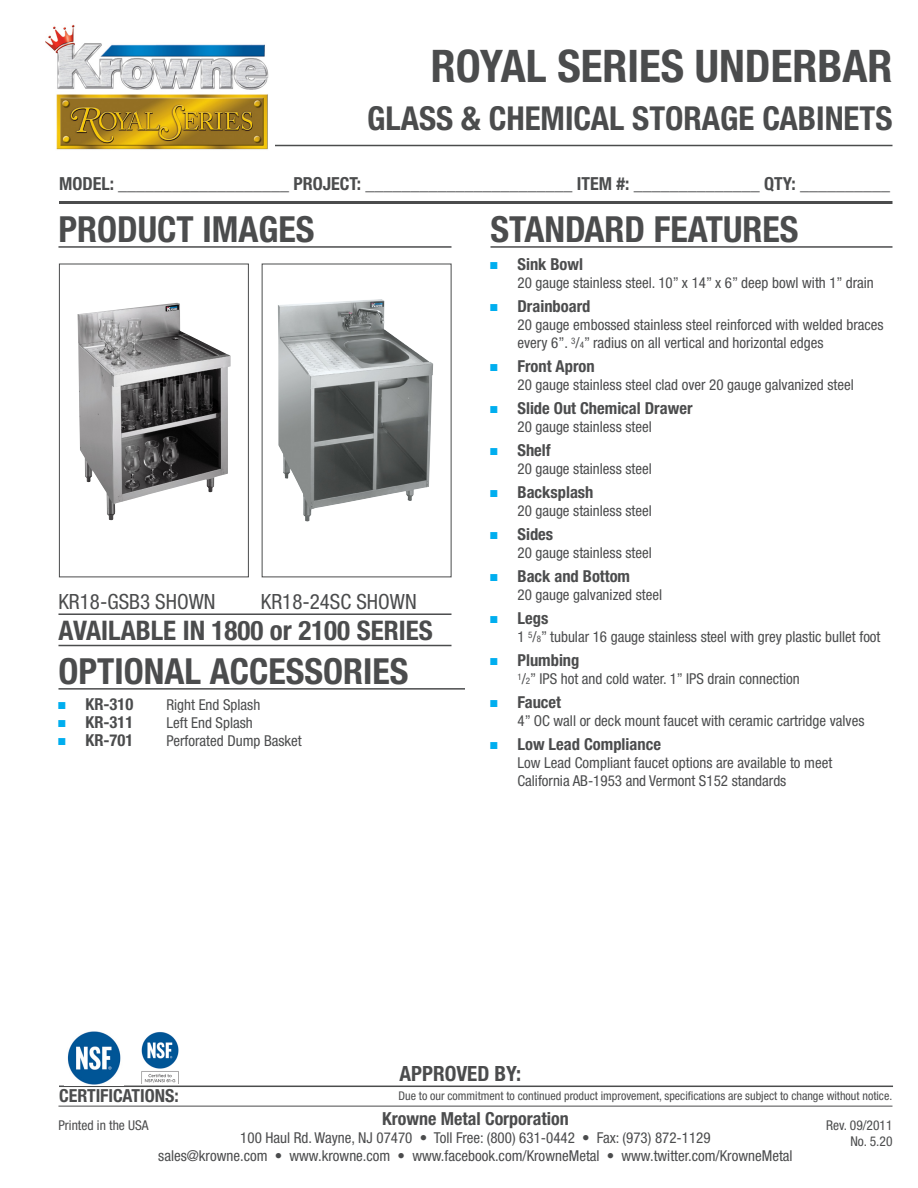
<style>
.page{position:relative;width:918px;height:1188px;background:#fff}
.page>*{position:absolute;margin:0;border:0;box-sizing:border-box;transform-origin:0 0}
.t1{font:700 condensed 45px "Helvetica Neue LT Std";color:#4b4c4d}
.t2{font:700 condensed 36px "Helvetica Neue LT Std";color:#4b4c4d}
.t3{font:700 condensed 33px "Helvetica Neue LT Std";color:#4b4c4d}
.t4{font:700 condensed 27px "Helvetica Neue LT Std";color:#4b4c4d}
.t5{font:condensed 21px "Helvetica Neue LT Std";color:#4b4c4d}
.t6{font:700 condensed 21px "Helvetica Neue LT Std";color:#4b4c4d}
.t7{font:700 condensed 18px "Helvetica Neue LT Std";color:#4b4c4d}
.t8{font:700 condensed 16.5px "Helvetica Neue LT Std";color:#4b4c4d}
.t9{font:condensed 15px/18px "Helvetica Neue LT Std";color:#4b4c4d}
.t10{font:condensed 13.5px "Helvetica Neue LT Std";color:#4b4c4d}
.t11{font:condensed 12px "Helvetica Neue LT Std";color:#4b4c4d}
.s1{font-family:"Arial Narrow";font-weight:400;font-stretch:normal;font-size:15px;color:#00aeef}
.s2{font-size:9px}
</style>
<div class="page">
<hr style="left:490px;top:246px;width:402px;height:2px;background:#4b4c4d">
<hr style="left:59px;top:1086px;width:834px;height:1px;background:#4b4c4d">
<hr style="left:58px;top:1106px;width:834px;height:1px;background:#4b4c4d">
<hr style="left:58px;top:145px;width:834px;height:1px;background:#4b4c4d">
<hr style="left:59px;top:201px;width:833px;height:3px;background:#4b4c4d">
<img style="left:67px;top:1031px;width:54px;height:54px">
<hr style="left:58px;top:246px;width:393px;height:2px;background:#4b4c4d">
<hr style="left:58px;top:613px;width:393px;height:2px;background:#4b4c4d">
<hr style="left:58px;top:645px;width:393px;height:1px;background:#4b4c4d">
<div style="left:59px;top:264px;width:190px;height:313px;border:1px solid #4b4c4d"></div>
<img style="left:78px;top:303px;width:153px;height:217px">
<img style="left:278px;top:299px;width:155px;height:223px">
<img style="left:46px;top:24px;width:223px;height:66px">
<div style="left:52px;top:94px;width:223px;height:59px;background:#fff"></div>
<img style="left:56px;top:94px;width:212px;height:56px">
<hr style="left:58px;top:688px;width:407px;height:2px;background:#4b4c4d">
<img style="left:141px;top:1032px;width:38px;height:52px">
<p class="t1" style="left:431px;top:39px;width:463px">ROYAL SERIES UNDERBAR</p>
<p class="t3" style="left:367px;top:98px;width:527px">GLASS &amp; CHEMICAL STORAGE CABINETS</p>
<p class="t7" style="left:59px;top:172px;width:833px">MODEL: ___________________ PROJECT: _______________________ ITEM #: ______________ QTY: __________</p>
<p class="t2" style="left:58px;top:207px;width:257px">PRODUCT IMAGES</p>
<p class="t5" style="left:58px;top:589px;width:159px">KR18-GSB3 SHOWN</p>
<p class="t5" style="left:261px;top:589px;width:157px">KR18-24SC SHOWN</p>
<p class="t4" style="left:58px;top:614px;width:376px">AVAILABLE IN 1800 or 2100 SERIES</p>
<p class="t2" style="left:58px;top:649px;width:351px">OPTIONAL ACCESSORIES</p>
<p class="t8" style="left:58px;top:695px;width:76px"><span class="s1">■</span> KR-310</p>
<p class="t9" style="left:166px;top:696px;width:95px">Right End Splash</p>
<p class="t8" style="left:58px;top:713px;width:76px"><span class="s1">■</span> KR-311</p>
<p class="t9" style="left:166px;top:714px;width:88px">Left End Splash</p>
<p class="t8" style="left:58px;top:731px;width:76px"><span class="s1">■</span> KR-701</p>
<p class="t9" style="left:166px;top:732px;width:137px">Perforated Dump Basket</p>
<p class="t2" style="left:490px;top:207px;width:310px">STANDARD FEATURES</p>
<p class="t8" style="left:490px;top:255px;width:94px"><span class="s1">■</span> Sink Bowl</p>
<p class="t9" style="left:517px;top:274px;width:358px">20 gauge stainless steel. 10” x 14” x 6” deep bowl with 1” drain</p>
<p class="t8" style="left:490px;top:297px;width:101px"><span class="s1">■</span> Drainboard</p>
<p class="t9" style="left:517px;top:316px;width:368px">20 gauge embossed stainless steel reinforced with welded braces every 6”. <sup>3</sup>/<span class="s2">4</span>” radius on all vertical and horizontal edges</p>
<p class="t8" style="left:490px;top:357px;width:106px"><span class="s1">■</span> Front Apron</p>
<p class="t9" style="left:517px;top:376px;width:338px">20 gauge stainless steel clad over 20 gauge galvanized steel</p>
<p class="t8" style="left:490px;top:399px;width:204px"><span class="s1">■</span> Slide Out Chemical Drawer</p>
<p class="t9" style="left:517px;top:418px;width:136px">20 gauge stainless steel</p>
<p class="t8" style="left:490px;top:441px;width:62px"><span class="s1">■</span> Shelf</p>
<p class="t9" style="left:517px;top:460px;width:136px">20 gauge stainless steel</p>
<p class="t8" style="left:490px;top:483px;width:105px"><span class="s1">■</span> Backsplash</p>
<p class="t9" style="left:517px;top:502px;width:136px">20 gauge stainless steel</p>
<p class="t8" style="left:490px;top:525px;width:64px"><span class="s1">■</span> Sides</p>
<p class="t9" style="left:517px;top:544px;width:136px">20 gauge stainless steel</p>
<p class="t8" style="left:490px;top:567px;width:141px"><span class="s1">■</span> Back and Bottom</p>
<p class="t9" style="left:517px;top:586px;width:146px">20 gauge galvanized steel</p>
<p class="t8" style="left:490px;top:609px;width:59px"><span class="s1">■</span> Legs</p>
<p class="t9" style="left:517px;top:628px;width:365px">1 <sup>5</sup>/<span class="s2">8</span>” tubular 16 gauge stainless steel with grey plastic bullet foot</p>
<p class="t8" style="left:490px;top:651px;width:90px"><span class="s1">■</span> Plumbing</p>
<p class="t9" style="left:517px;top:670px;width:284px"><sup>1</sup>/<span class="s2">2</span>” IPS hot and cold water. 1” IPS drain connection</p>
<p class="t8" style="left:490px;top:693px;width:72px"><span class="s1">■</span> Faucet</p>
<p class="t9" style="left:517px;top:712px;width:348px">4” OC wall or deck mount faucet with ceramic cartridge valves</p>
<p class="t8" style="left:490px;top:735px;width:172px"><span class="s1">■</span> Low Lead Compliance</p>
<p class="t9" style="left:517px;top:754px;width:316px">Low Lead Compliant faucet options are available to meet<br>California AB-1953 and Vermont S152 standards</p>
<p class="t7" style="left:59px;top:1085px;width:121px">CERTIFICATIONS:</p>
<p class="t6" style="left:400px;top:1061px;width:123px">APPROVED BY:</p>
<p class="t11" style="left:398px;top:1089px;width:495px">Due to our commitment to continued product improvement, specifications are subject to change without notice.</p>
<p class="t10" style="left:58px;top:1117px;width:92px">Printed in the USA</p>
<p class="t7" style="left:382px;top:1108px;width:188px">Krowne Metal Corporation</p>
<p class="t9" style="left:240px;top:1129px;width:472px">100 Haul Rd. Wayne, NJ 07470 • Toll Free: (800) 631-0442 • Fax: (973) 872-1129</p>
<p class="t9" style="left:158px;top:1147px;width:636px">sales@krowne.com • www.krowne.com • www.facebook.com/KrowneMetal • www.twitter.com/KrowneMetal</p>
<p class="t10" style="left:826px;top:1117px;width:68px">Rev. 09/2011</p>
<p class="t10" style="left:850px;top:1133px;width:44px">No. 5.20</p>
</div>
